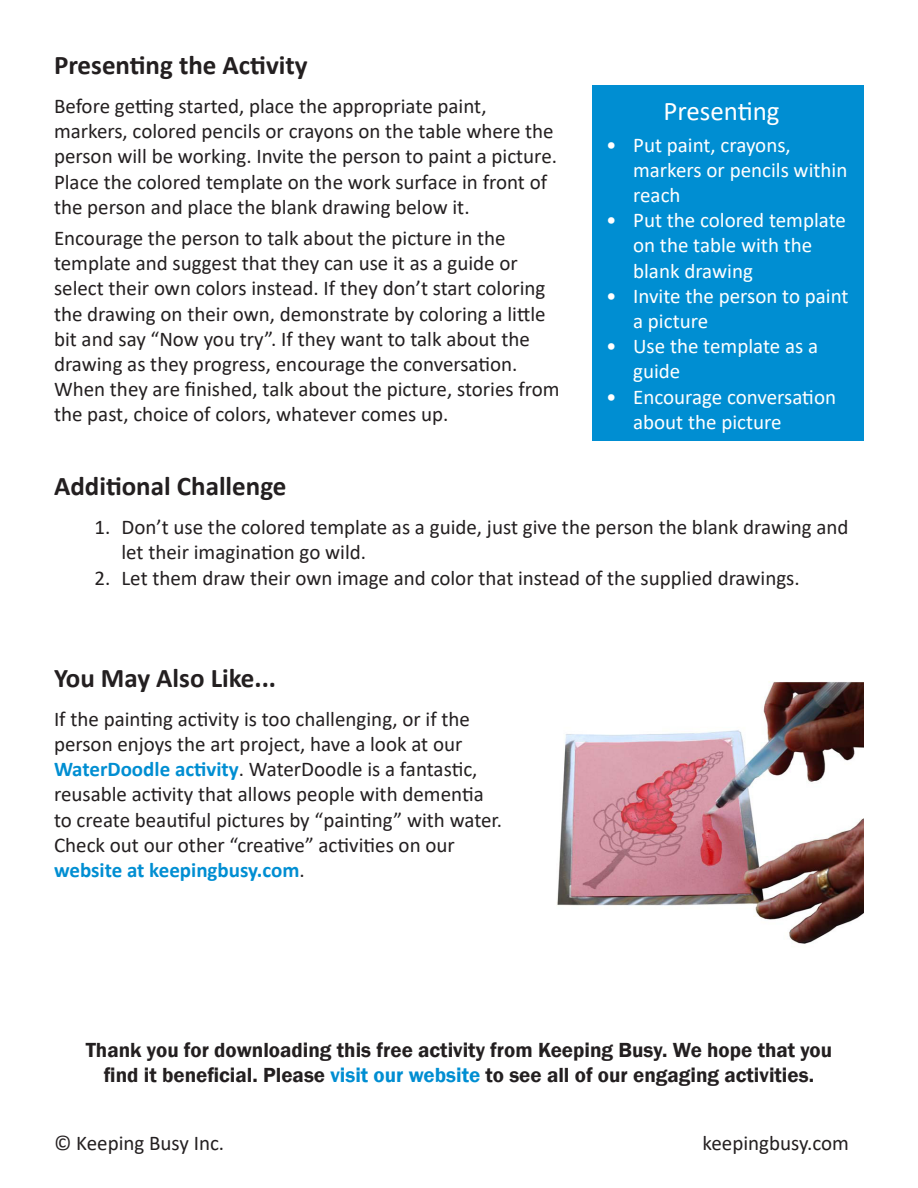
<style>
.page{position:relative;width:918px;height:1188px;background:#fff}
.page>*{position:absolute;margin:0;border:0;box-sizing:border-box;transform-origin:0 0}
.t1{font:700 27px "Calibri";color:#231f20}
.t2{font:27px "Calibri";color:#fff}
.t3{font:21px/25.2px "Calibri";color:#231f20}
.t4{font:21px/25.2px "Calibri";color:#fff}
.t5{font:600 21px/25.2px "Franklin Gothic";color:#231f20;text-align:center}
.s1{font-weight:700;color:#008ed2}
.s2{color:#008ed2}
</style>
<div class="page">
<div style="left:593px;top:86px;width:271px;height:355px;background:#008ed2"></div>
<img style="left:557px;top:681px;width:307px;height:263px">
<p class="t1" style="left:54px;top:46px;width:255px">Presenting the Activity</p>
<p class="t3" style="left:54px;top:93px;width:505px">Before getting started, place the appropriate paint, markers, colored pencils or crayons on the table where the person will be working. Invite the person to paint a picture.<br>Place the colored template on the work surface in front of the person and place the blank drawing below it.</p>
<p class="t3" style="left:54px;top:225px;width:507px">Encourage the person to talk about the picture in the template and suggest that they can use it as a guide or select their own colors instead. If they don’t start coloring the drawing on their own, demonstrate by coloring a little bit and say “Now you try”. If they want to talk about the drawing as they progress, encourage the conversation.<br>When they are finished, talk about the picture, stories from the past, choice of colors, whatever comes up.</p>
<p class="t2" style="left:663px;top:92px;width:118px">Presenting</p>
<p class="t4" style="left:633px;top:131px;width:216px;text-indent:-27px">• Put paint, crayons, markers or pencils within reach</p>
<p class="t4" style="left:633px;top:207px;width:214px;text-indent:-27px">• Put the colored template on the table with the blank drawing</p>
<p class="t4" style="left:633px;top:283px;width:217px;text-indent:-27px">• Invite the person to paint a picture</p>
<p class="t4" style="left:633px;top:333px;width:186px;text-indent:-27px">• Use the template as a guide</p>
<p class="t4" style="left:633px;top:383px;width:204px;text-indent:-27px">• Encourage conversation about the picture</p>
<p class="t1" style="left:54px;top:467px;width:234px">Additional Challenge</p>
<p class="t3" style="left:122px;top:514px;width:729px;text-indent:-27px">1. Don’t use the colored template as a guide, just give the person the blank drawing and let their imagination go wild.</p>
<p class="t3" style="left:94px;top:564px;width:707px">2. Let them draw their own image and color that instead of the supplied drawings.</p>
<p class="t1" style="left:54px;top:659px;width:224px">You May Also Like...</p>
<p class="t3" style="left:54px;top:706px;width:450px">If the painting activity is too challenging, or if the person enjoys the art project, have a look at our <span class="s1">WaterDoodle activity</span>. WaterDoodle is a fantastic, reusable activity that allows people with dementia to create beautiful pictures by “painting” with water.<br>Check out our other “creative” activities on our <span class="s1">website at keepingbusy.com</span>.</p>
<p class="t5" style="left:86px;top:1038px;width:748px">Thank you for downloading this free activity from Keeping Busy. We hope that you find it beneficial. Please <span class="s2">visit our website</span> to see all of our engaging activities.</p>
<p class="t3" style="left:54px;top:1130px;width:172px">© Keeping Busy Inc.</p>
<p class="t3" style="left:703px;top:1130px;width:148px">keepingbusy.com</p>
</div>
